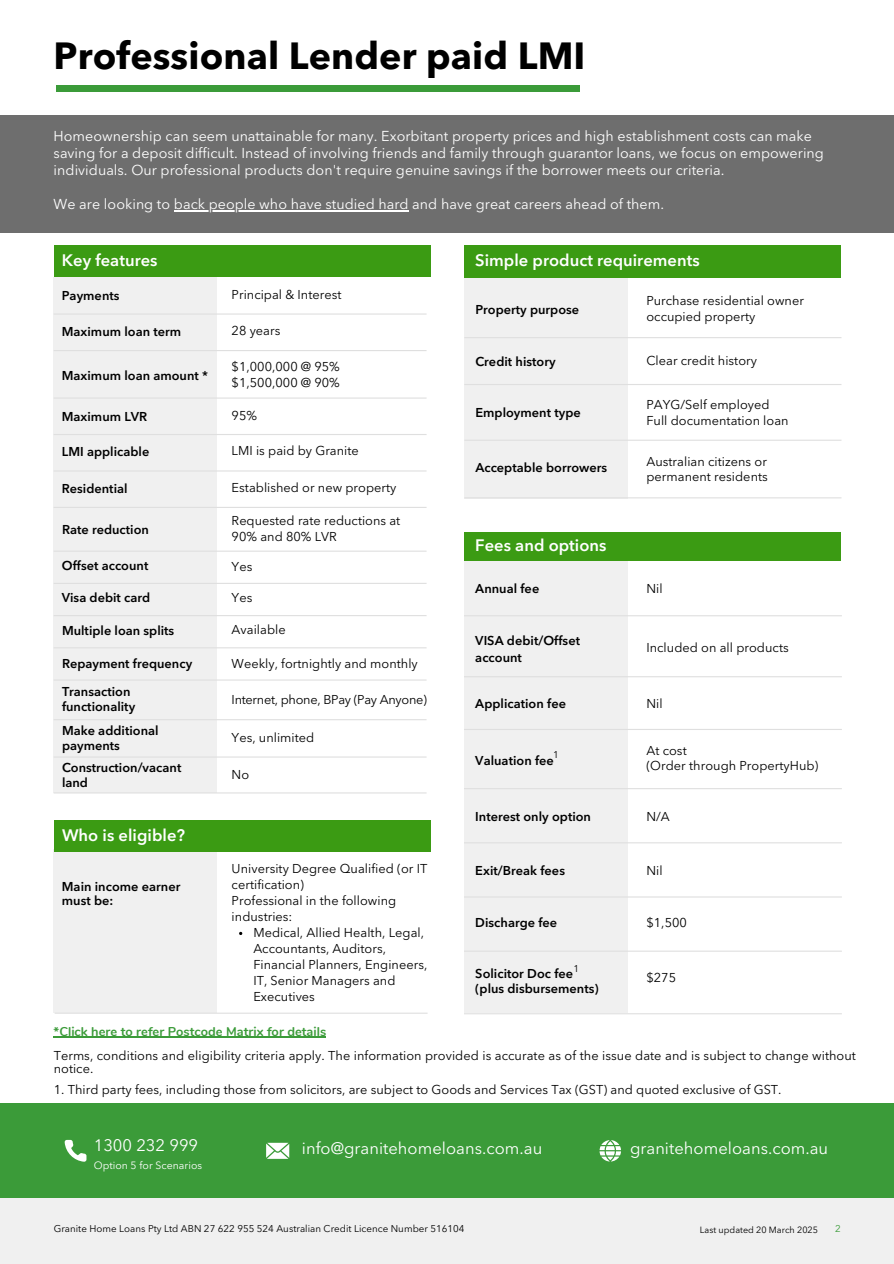
<style>
.page{position:relative;width:894px;height:1264px;background:#fff}
.page>*{position:absolute;margin:0;border:0;box-sizing:border-box;transform-origin:0 0}
.t1{font:700 37.5px "Avenir Next LT Pro";letter-spacing:.005em;color:#000}
.t2{font:600 16.5px "Avenir Next LT Pro";color:#fff}
.t3{font:16.5px "Avenir Next LT Pro";letter-spacing:.005em;color:#fff}
.t4{font:14.25px/16.8px "Avenir Next LT Pro";letter-spacing:.005em;color:#fff}
.t5{font:12.75px/15.9px "Avenir Next LT Pro";letter-spacing:.005em;color:#000}
.t6{font:600 12.75px/14.9px "Avenir Next LT Pro";letter-spacing:.005em;color:#000}
.t7{font:700 12.75px "Nunito";color:#3b9b39}
.t8{font:12.75px "Avenir Next LT Pro";letter-spacing:-.02em;color:#000}
.t9{font:10.5px "Avenir Next LT Pro";letter-spacing:.005em;color:#fff}
.t10{font:9.75px "Avenir Next LT Pro";letter-spacing:.005em;color:#000}
.t11{font:9.75px "Avenir Next LT Pro";color:#3b9b39}
.t12{font:9px "Avenir Next LT Pro";color:#000}
</style>
<div class="page">
<div style="left:56px;top:85px;width:524px;height:7px;background:#3b9b39"></div>
<div style="left:0;top:1198px;width:893px;height:65px;background:#f0f0f0"></div>
<div style="left:0;top:1103px;width:893px;height:94px;background:#3b9b39"></div>
<svg style="left:65px;top:1139px;width:21px;height:22px"></svg>
<svg style="left:266px;top:1142px;width:23px;height:16px"></svg>
<svg style="left:599px;top:1140px;width:22px;height:21px"></svg>
<div style="left:54px;top:277px;width:163px;height:515px;background:#f0f0f0"></div>
<div style="left:54px;top:245px;width:376px;height:32px;background:#3b9b13"></div>
<hr style="left:54px;top:313px;width:372px;height:1px;background:#dfdfdf">
<hr style="left:54px;top:350px;width:372px;height:1px;background:#dfdfdf">
<hr style="left:54px;top:397px;width:372px;height:1px;background:#dfdfdf">
<hr style="left:54px;top:434px;width:372px;height:1px;background:#dfdfdf">
<hr style="left:54px;top:470px;width:372px;height:1px;background:#dfdfdf">
<hr style="left:54px;top:507px;width:372px;height:1px;background:#dfdfdf">
<hr style="left:54px;top:550px;width:372px;height:1px;background:#dfdfdf">
<hr style="left:54px;top:583px;width:372px;height:1px;background:#dfdfdf">
<hr style="left:54px;top:615px;width:372px;height:1px;background:#dfdfdf">
<hr style="left:54px;top:647px;width:372px;height:1px;background:#dfdfdf">
<hr style="left:54px;top:679px;width:372px;height:1px;background:#dfdfdf">
<hr style="left:54px;top:719px;width:372px;height:1px;background:#dfdfdf">
<hr style="left:54px;top:756px;width:372px;height:1px;background:#dfdfdf">
<hr style="left:54px;top:792px;width:372px;height:1px;background:#dfdfdf">
<div style="left:54px;top:849px;width:163px;height:163px;background:#f0f0f0"></div>
<div style="left:54px;top:820px;width:376px;height:31px;background:#3b9b13"></div>
<div style="left:464px;top:544px;width:163px;height:468px;background:#f0f0f0"></div>
<div style="left:464px;top:532px;width:376px;height:29px;background:#3b9b13"></div>
<div style="left:464px;top:277px;width:163px;height:221px;background:#f0f0f0"></div>
<div style="left:464px;top:245px;width:376px;height:32px;background:#3b9b13"></div>
<div style="left:1px;top:115px;width:892px;height:117px;background:#6e6e6e"></div>
<hr style="left:174px;top:210px;width:234px;height:1px;background:#fff">
<hr style="left:464px;top:337px;width:377px;height:1px;background:#dfdfdf">
<hr style="left:464px;top:384px;width:377px;height:1px;background:#dfdfdf">
<hr style="left:464px;top:439px;width:377px;height:2px;background:#dfdfdf">
<hr style="left:464px;top:497px;width:377px;height:1px;background:#dfdfdf">
<hr style="left:55px;top:1012px;width:372px;height:1px;background:#dfdfdf">
<hr style="left:54px;top:1036px;width:272px;height:1px;background:#3b9b39">
<hr style="left:464px;top:1013px;width:377px;height:1px;background:#dfdfdf">
<hr style="left:464px;top:950px;width:377px;height:1px;background:#dfdfdf">
<hr style="left:464px;top:896px;width:377px;height:1px;background:#dfdfdf">
<hr style="left:464px;top:842px;width:377px;height:1px;background:#dfdfdf">
<hr style="left:464px;top:788px;width:377px;height:1px;background:#dfdfdf">
<hr style="left:464px;top:729px;width:377px;height:1px;background:#dfdfdf">
<hr style="left:464px;top:615px;width:377px;height:1px;background:#dfdfdf">
<hr style="left:464px;top:676px;width:377px;height:1px;background:#dfdfdf">
<h1 class="t1" style="left:54px;top:33px;width:533px">Professional Lender paid LMI</h1>
<p class="t4" style="left:54px;top:128px;width:771px">Homeownership can seem unattainable for many. Exorbitant property prices and high establishment costs can make saving for a deposit difficult. Instead of involving friends and family through guarantor loans, we focus on empowering individuals. Our professional products don't require genuine savings if the borrower meets our criteria.</p>
<p class="t4" style="left:54px;top:195px;width:612px">We are looking to back people who have studied hard and have great careers ahead of them.</p>
<p class="t2" style="left:62px;top:250px;width:97px">Key features</p>
<p class="t6" style="left:62px;top:288px;width:59px">Payments</p>
<p class="t6" style="left:62px;top:323px;width:121px">Maximum loan term</p>
<p class="t6" style="left:62px;top:368px;width:148px">Maximum loan amount *</p>
<p class="t6" style="left:62px;top:409px;width:87px">Maximum LVR</p>
<p class="t6" style="left:62px;top:444px;width:89px">LMI applicable</p>
<p class="t6" style="left:62px;top:481px;width:67px">Residential</p>
<p class="t6" style="left:62px;top:521px;width:88px">Rate reduction</p>
<p class="t6" style="left:62px;top:558px;width:88px">Offset account</p>
<p class="t6" style="left:62px;top:590px;width:90px">Visa debit card</p>
<p class="t6" style="left:62px;top:623px;width:114px">Multiple loan splits</p>
<p class="t6" style="left:62px;top:649px;width:132px;line-height:27.8px">Repayment frequency<br>Transaction</p>
<p class="t6" style="left:62px;top:693px;width:98px;line-height:24.8px">functionality<br>Make additional</p>
<p class="t6" style="left:62px;top:735px;width:121px;line-height:21.8px">payments<br>Construction/vacant</p>
<p class="t6" style="left:62px;top:775px;width:28px">land</p>
<p class="t2" style="left:62px;top:825px;width:125px">Who is eligible?</p>
<p class="t6" style="left:62px;top:878px;width:120px">Main income earner must be:</p>
<p class="t5" style="left:231px;top:287px;width:111px">Principal &amp; Interest</p>
<p class="t5" style="left:231px;top:322px;width:50px">28 years</p>
<p class="t5" style="left:231px;top:359px;width:110px">$1,000,000 @ 95% $1,500,000 @ 90%</p>
<p class="t5" style="left:231px;top:408px;width:27px">95%</p>
<p class="t5" style="left:231px;top:443px;width:129px">LMI is paid by Granite</p>
<p class="t5" style="left:231px;top:480px;width:166px">Established or new property</p>
<p class="t5" style="left:231px;top:512px;width:170px">Requested rate reductions at<br>90% and 80% LVR</p>
<p class="t5" style="left:231px;top:558px;width:22px">Yes</p>
<p class="t5" style="left:231px;top:590px;width:22px">Yes</p>
<p class="t5" style="left:231px;top:622px;width:55px">Available</p>
<p class="t5" style="left:231px;top:655px;width:188px">Weekly, fortnightly and monthly</p>
<p class="t8" style="left:231px;top:691px;width:197px">Internet, phone, BPay (Pay Anyone)</p>
<p class="t5" style="left:231px;top:729px;width:84px">Yes, unlimited</p>
<p class="t5" style="left:231px;top:766px;width:19px">No</p>
<p class="t5" style="left:231px;top:861px;width:197px">University Degree Qualified (or IT certification)<br>Professional in the following industries:</p>
<p class="t5" style="left:253px;top:924px;width:175px">Medical, Allied Health, Legal,<br>Accountants, Auditors,<br>Financial Planners, Engineers,<br>IT, Senior Managers and<br>Executives</p>
<p class="t7" style="left:54px;top:1021px;width:274px">*Click here to refer Postcode Matrix for details</p>
<p class="t2" style="left:475px;top:250px;width:226px">Simple product requirements</p>
<p class="t6" style="left:475px;top:302px;width:105px">Property purpose</p>
<p class="t6" style="left:475px;top:354px;width:82px">Credit history</p>
<p class="t6" style="left:475px;top:405px;width:107px">Employment type</p>
<p class="t6" style="left:475px;top:459px;width:133px">Acceptable borrowers</p>
<p class="t2" style="left:475px;top:535px;width:133px">Fees and options</p>
<p class="t6" style="left:475px;top:581px;width:65px">Annual fee</p>
<p class="t6" style="left:475px;top:631px;width:106px;line-height:17px">VISA debit/Offset account</p>
<p class="t6" style="left:475px;top:696px;width:92px">Application fee</p>
<p class="t6" style="left:475px;top:752px;width:80px">Valuation fee</p>
<p class="t10" style="left:553px;top:749px;width:7px">1</p>
<p class="t6" style="left:475px;top:808px;width:117px">Interest only option</p>
<p class="t6" style="left:475px;top:863px;width:91px">Exit/Break fees</p>
<p class="t6" style="left:475px;top:915px;width:83px">Discharge fee</p>
<p class="t10" style="left:573px;top:962px;width:7px">1</p>
<p class="t6" style="left:475px;top:966px;width:125px">Solicitor Doc fee (plus disbursements)</p>
<p class="t5" style="left:646px;top:292px;width:159px">Purchase residential owner occupied property</p>
<p class="t5" style="left:646px;top:353px;width:112px">Clear credit history</p>
<p class="t5" style="left:646px;top:397px;width:144px">PAYG/Self employed<br>Full documentation loan</p>
<p class="t5" style="left:646px;top:454px;width:123px;line-height:14.9px">Australian citizens or permanent residents</p>
<p class="t5" style="left:646px;top:580px;width:18px">Nil</p>
<p class="t5" style="left:646px;top:639px;width:144px">Included on all products</p>
<p class="t5" style="left:646px;top:695px;width:18px">Nil</p>
<p class="t5" style="left:646px;top:743px;width:173px;line-height:14.9px">At cost<br>(Order through PropertyHub)</p>
<p class="t5" style="left:646px;top:808px;width:25px">N/A</p>
<p class="t5" style="left:646px;top:862px;width:18px">Nil</p>
<p class="t5" style="left:646px;top:914px;width:42px">$1,500</p>
<p class="t5" style="left:646px;top:969px;width:31px">$275</p>
<p class="t5" style="left:54px;top:1048px;width:803px;line-height:13.8px">Terms, conditions and eligibility criteria apply. The information provided is accurate as of the issue date and is subject to change without notice.</p>
<p class="t5" style="left:54px;top:1081px;width:729px">1. Third party fees, including those from solicitors, are subject to Goods and Services Tax (GST) and quoted exclusive of GST.</p>
<p class="t3" style="left:94px;top:1135px;width:106px">1300 232 999</p>
<p class="t9" style="left:94px;top:1158px;width:110px">Option 5 for Scenarios</p>
<p class="t3" style="left:302px;top:1137px;width:242px">info@granitehomeloans.com.au</p>
<p class="t3" style="left:629px;top:1137px;width:200px">granitehomeloans.com.au</p>
<p class="t10" style="left:54px;top:1223px;width:412px">Granite Home Loans Pty Ltd ABN 27 622 955 524 Australian Credit Licence Number 516104</p>
<p class="t11" style="left:834px;top:1223px;width:7px">2</p>
<p class="t12" style="left:699px;top:1223px;width:120px">Last updated 20 March 2025</p>
</div>
